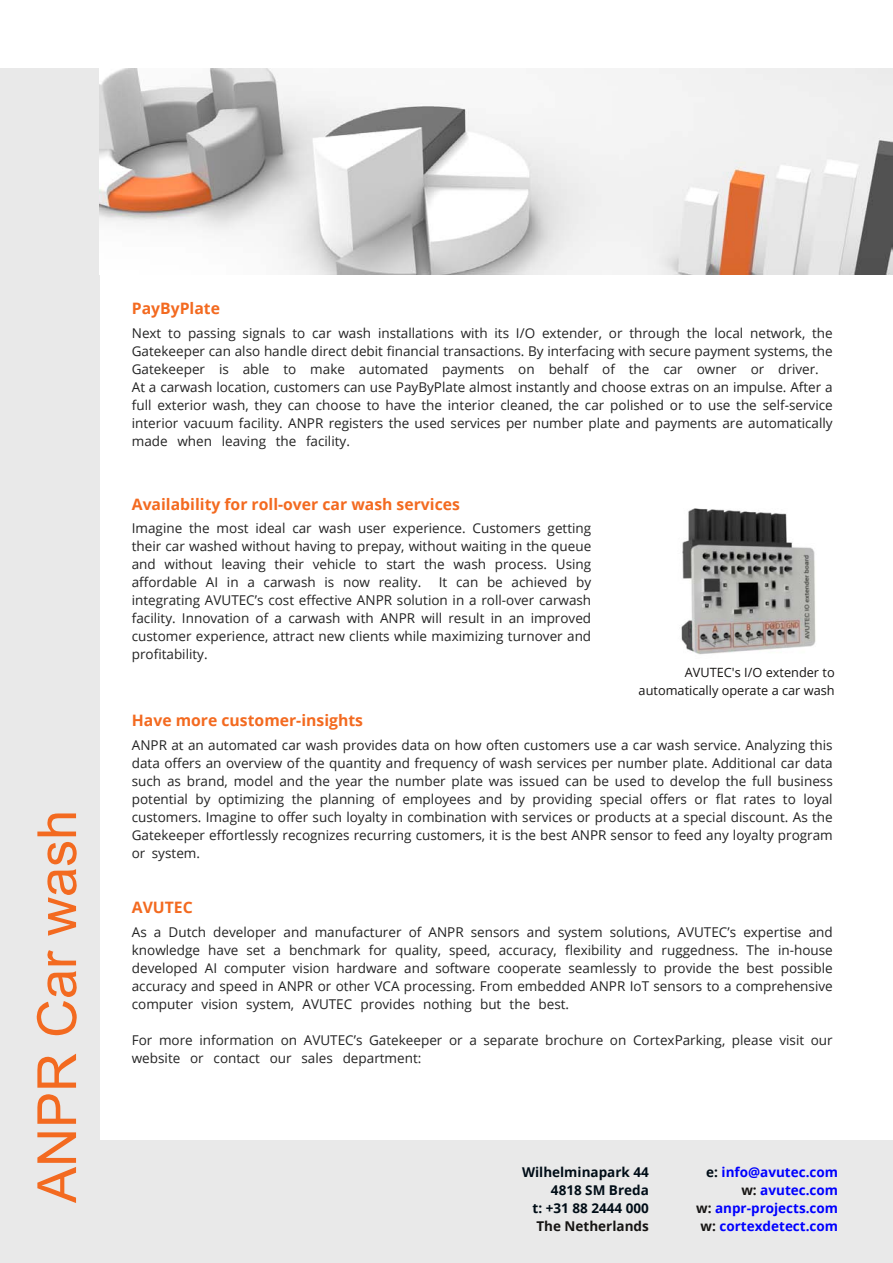
<style>
.page{position:relative;width:893px;height:1263px;background:#fff}
.page>*{position:absolute;margin:0;border:0;box-sizing:border-box;transform-origin:0 0}
.t1{font:700 15.75px "Open Sans";color:#f36a20}
.t2{font:13.5px/18px "Open Sans";color:#232323;text-align:justify}
.t3{font:700 13.5px/18px "Open Sans";color:#00f;text-align:right}
.t4{font:700 13.5px/18px "Open Sans";color:#000d17;text-align:right}
.t5{font:700 13.5px "Open Sans";color:#161413}
.t6{font:12.75px/18px "Open Sans";color:#161413;text-align:right}
.s1{color:#000d17}
.s2{color:#161413}
</style>
<div class="page">
<div style="left:0;top:68px;width:100px;height:1194px;background:#e9e9e9"></div>
<div style="left:99px;top:1141px;width:794px;height:122px;background:#e9e9e9"></div>
<img style="left:100px;top:68px;width:792px;height:206px">
<img style="left:681px;top:508px;width:135px;height:147px">
<svg style="left:37px;top:1132px;width:39px;height:71px"></svg>
<svg style="left:37px;top:1094px;width:39px;height:30px"></svg>
<svg style="left:37px;top:1053px;width:39px;height:35px"></svg>
<svg style="left:37px;top:971px;width:40px;height:64px"></svg>
<svg style="left:47px;top:950px;width:29px;height:15px"></svg>
<svg style="left:47px;top:842px;width:30px;height:94px"></svg>
<svg style="left:37px;top:813px;width:39px;height:23px"></svg>
<p class="t1" style="left:132px;top:297px;width:90px">PayByPlate</p>
<p class="t2" style="left:132px;top:323px;width:702px;text-align:left">Next to passing signals to car wash installations with its I/O extender, or through the local network, the Gatekeeper can also handle direct debit financial transactions. By interfacing with secure payment systems, the Gatekeeper is able to make automated payments on behalf of the car owner or driver.<br>At a carwash location, customers can use PayByPlate almost instantly and choose extras on an impulse. After a full exterior wash, they can choose to have the interior cleaned, the car polished or to use the self-service interior vacuum facility. ANPR registers the used services per number plate and payments are automatically made when leaving the facility.</p>
<p class="t1" style="left:132px;top:493px;width:330px">Availability for roll-over car wash services</p>
<p class="t2" style="left:132px;top:519px;width:461px">Imagine the most ideal car wash user experience. Customers getting their car washed without having to prepay, without waiting in the queue and without leaving their vehicle to start the wash process. Using affordable AI in a carwash is now reality.</p>
<p class="t2" style="left:132px;top:573px;width:461px;text-indent:307px">It can be achieved by integrating AVUTEC’s cost effective ANPR solution in a roll-over carwash facility. Innovation of a carwash with ANPR will result in an improved customer experience, attract new clients while maximizing turnover and profitability.</p>
<p class="t1" style="left:132px;top:709px;width:233px">Have more customer-insights</p>
<p class="t6" style="left:639px;top:663px;width:198px">AVUTEC's I/O extender to automatically operate a car wash</p>
<p class="t2" style="left:132px;top:736px;width:702px">ANPR at an automated car wash provides data on how often customers use a car wash service. Analyzing this data offers an overview of the quantity and frequency of wash services per number plate. Additional car data such as brand, model and the year the number plate was issued can be used to develop the full business potential by optimizing the planning of employees and by providing special offers or flat rates to loyal customers. Imagine to offer such loyalty in combination with services or products at a special discount. As the Gatekeeper effortlessly recognizes recurring customers, it is the best ANPR sensor to feed any loyalty program or system.</p>
<p class="t1" style="left:132px;top:896px;width:62px">AVUTEC</p>
<p class="t2" style="left:132px;top:923px;width:702px">As a Dutch developer and manufacturer of ANPR sensors and system solutions, AVUTEC’s expertise and knowledge have set a benchmark for quality, speed, accuracy, flexibility and ruggedness. The in-house developed AI computer vision hardware and software cooperate seamlessly to provide the best possible accuracy and speed in ANPR or other VCA processing. From embedded ANPR IoT sensors to a comprehensive computer vision system, AVUTEC provides nothing but the best.</p>
<p class="t2" style="left:132px;top:1031px;width:702px">For more information on AVUTEC’s Gatekeeper or a separate brochure on CortexParking, please visit our website or contact our sales department:</p>
<p class="t4" style="left:522px;top:1163px;width:128px">Wilhelminapark 44<br>4818 SM Breda<br>t: +31 88 2444 000</p>
<p class="t5" style="left:536px;top:1217px;width:114px">The Netherlands</p>
<p class="t3" style="left:696px;top:1162px;width:143px"><span class="s1">e:</span> info@avutec.com <span class="s2">w:</span> avutec.com<br><span class="s2">w:</span> anpr-projects.com <span class="s2">w:</span> cortexdetect.com</p>
</div>
